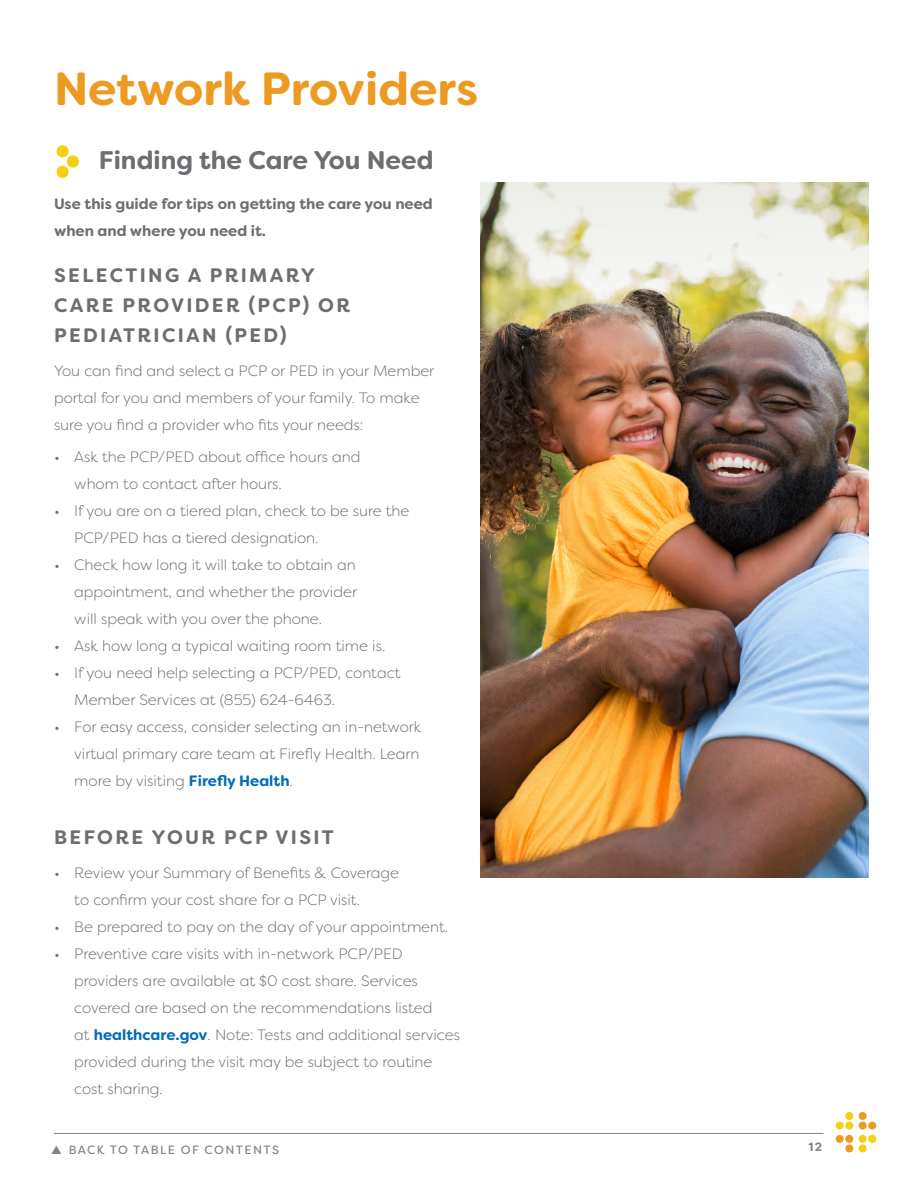
<style>
.page{position:relative;width:918px;height:1188px;background:#fff}
.page>*{position:absolute;margin:0;border:0;box-sizing:border-box;transform-origin:0 0}
.t1{font:700 46.5px "Filson Soft";letter-spacing:-.005em;color:#ed9a22}
.t2{font:700 25.5px "Filson Soft";color:#6d6e71}
.t3{font:700 19.5px/30px "Filson Soft";letter-spacing:.12em;color:#6d6e71}
.t4{font:300 15px/27px "Filson Soft";color:#6d6e71}
.t5{font:700 15px/27px "Filson Soft";color:#6d6e71}
.t6{font:12px "Filson Soft";letter-spacing:.12em;color:#808285}
.t7{font:700 12px "Filson Soft";color:#808285}
.s1{font-weight:700;color:#006cb7}
</style>
<div class="page">
<svg style="left:835px;top:1112px;width:42px;height:41px"></svg>
<hr style="left:54px;top:1133px;width:770px;height:1px;background:#808285">
<img style="left:481px;top:502px;width:388px;height:376px">
<img style="left:481px;top:182px;width:388px;height:320px">
<svg style="left:56px;top:166px;width:15px;height:12px"></svg>
<div style="left:57px;top:166px;width:12px;height:12px;background:#f5d010;border-radius:50%"></div>
<div style="left:57px;top:145px;width:12px;height:12px;background:#f5d010;border-radius:50%"></div>
<div style="left:67px;top:155px;width:12px;height:13px;background:#f5d010;border-radius:50%"></div>
<h1 class="t1" style="left:54px;top:59px;width:426px">Network Providers</h1>
<h2 class="t2" style="left:99px;top:144px;width:336px">Finding the Care You Need</h2>
<p class="t5" style="left:54px;top:190px;width:380px">Use this guide for tips on getting the care you need when and where you need it.</p>
<h3 class="t3" style="left:54px;top:260px;width:297px">SELECTING A PRIMARY<br>CARE PROVIDER (PCP) OR<br>PEDIATRICIAN (PED)</h3>
<p class="t4" style="left:54px;top:357px;width:382px">You can find and select a PCP or PED in your Member portal for you and members of your family. To make sure you find a provider who fits your needs:</p>
<p class="t4" style="left:74px;top:443px;width:288px;text-indent:-20px">• Ask the PCP/PED about office hours and whom to contact after hours.</p>
<p class="t4" style="left:74px;top:497px;width:337px;text-indent:-20px">• If you are on a tiered plan, check to be sure the<br>PCP/PED has a tiered designation.</p>
<p class="t4" style="left:74px;top:551px;width:284px;text-align:justify;text-indent:-20px">• Check how long it will take to obtain an appointment, and whether the provider will speak with you over the phone.</p>
<p class="t4" style="left:54px;top:632px;width:333px">• Ask how long a typical waiting room time is.</p>
<p class="t4" style="left:74px;top:659px;width:328px;text-indent:-20px">• If you need help selecting a PCP/PED, contact<br>Member Services at (855) 624-6463.</p>
<p class="t4" style="left:74px;top:713px;width:349px;text-indent:-20px">• For easy access, consider selecting an in-network virtual primary care team at Firefly Health. Learn more by visiting <span class="s1">Firefly Health</span>.</p>
<h3 class="t3" style="left:54px;top:822px;width:281px">BEFORE YOUR PCP VISIT</h3>
<p class="t4" style="left:74px;top:859px;width:326px;text-indent:-20px">• Review your Summary of Benefits &amp; Coverage to confirm your cost share for a PCP visit.</p>
<p class="t4" style="left:54px;top:913px;width:396px">• Be prepared to pay on the day of your appointment.</p>
<p class="t4" style="left:74px;top:940px;width:387px;text-indent:-20px">• Preventive care visits with in-network PCP/PED providers are available at $0 cost share. Services covered are based on the recommendations listed<br>at <span class="s1">healthcare.gov</span>. Note: Tests and additional services provided during the visit may be subject to routine cost sharing.</p>
<p class="t6" style="left:51px;top:1142px;width:229px">▲ BACK TO TABLE OF CONTENTS</p>
<p class="t7" style="left:809px;top:1139px;width:15px">12</p>
</div>
